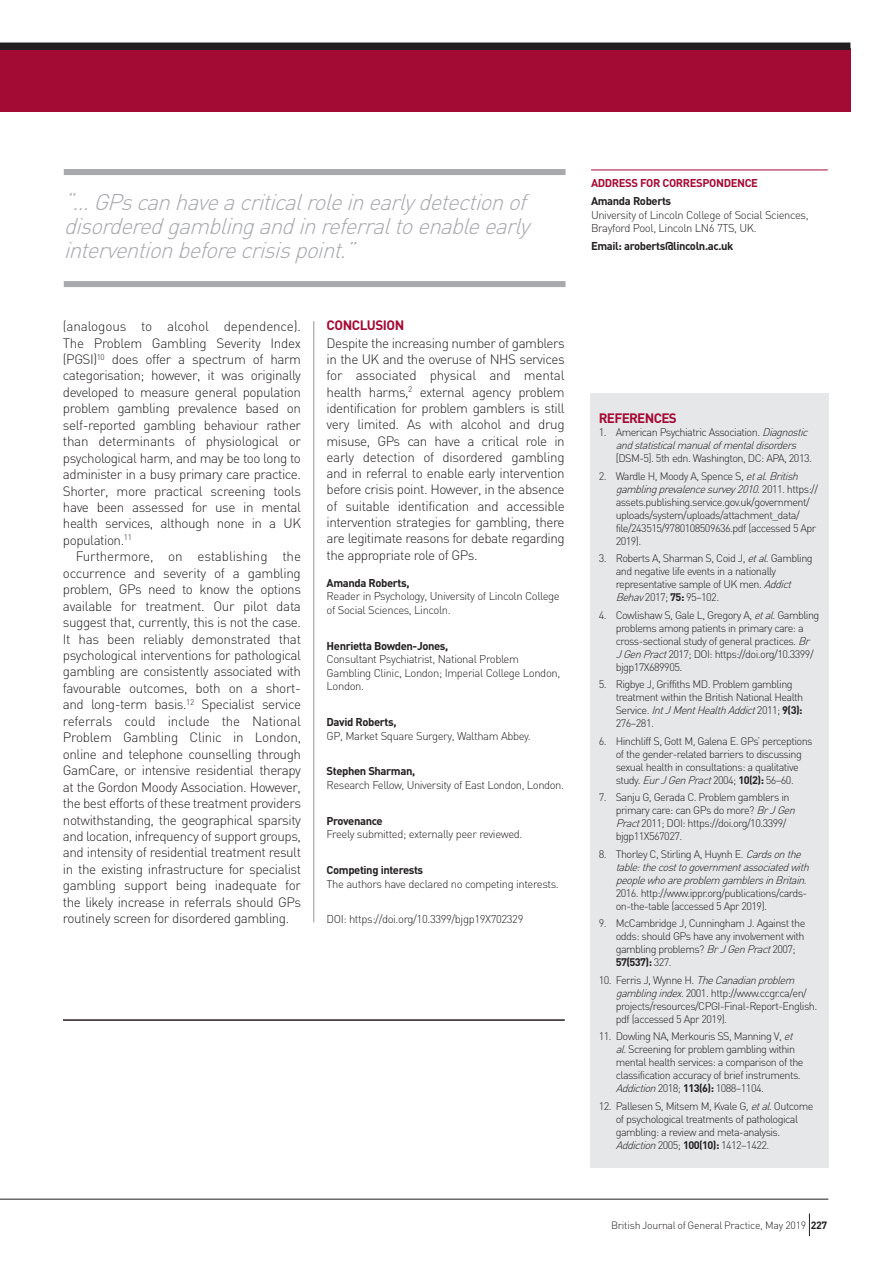
<style>
.page{position:relative;width:893px;height:1263px;background:#fff}
.page>*{position:absolute;margin:0;border:0;box-sizing:border-box;transform-origin:0 0}
.t1{font:italic 300 22.5px/24px "DIN";color:#a8a9ad}
.t2{font:300 13.5px/16.5px "DIN";letter-spacing:-.035em;color:#231f20;text-align:justify}
.t3{font:700 13.5px "DIN";letter-spacing:-.05em;color:#a30a34}
.t4{font:300 11.25px/13.6px "DIN";letter-spacing:-.035em;color:#231f20}
.t5{font:700 11.25px "DIN";letter-spacing:-.035em;color:#231f20}
.t6{font:700 11.25px "DIN";letter-spacing:-.035em;color:#a30a34}
.t7{font:300 10.8px/13px "DIN";letter-spacing:-.05em;color:#231f20}
.t8{font:italic 300 10.8px/13px "DIN";color:#231f20;text-align:center}
.t9{font:300 10.5px "DIN";letter-spacing:-.025em;color:#231f20}
.s1{font-style:normal}
.s2{font-style:italic}
.s3{font-weight:700}
</style>
<div class="page">
<div style="left:0;top:48px;width:850px;height:64px;background:#a30a34"></div>
<hr style="left:591px;top:170px;width:237px;height:1px;background:#a30a34">
<div style="left:0;top:43px;width:850px;height:7px;background:#231f20"></div>
<hr style="left:314px;top:321px;width:1px;height:601px;background:#939598">
<hr style="left:0;top:1199px;width:828px;height:1px;background:#231f20">
<svg style="left:809px;top:1213px;width:1px;height:23px"></svg>
<div style="left:64px;top:169px;width:502px;height:6px;background:#a8a9ad"></div>
<div style="left:64px;top:281px;width:502px;height:6px;background:#a8a9ad"></div>
<div style="left:590px;top:393px;width:238px;height:774px;background:#e6e7e9"></div>
<hr style="left:63px;top:1019px;width:502px;height:2px;background:#231f20">
<h1 class="t1" style="left:64px;top:190px;width:474px">“… GPscanhaveacriticalroleinearlydetectionof disorderedgamblingandinreferraltoenableearly interventionbeforecrisispoint.”</h1>
<p class="t2" style="left:63px;top:318px;width:240px">(analogous to alcohol dependence).<br>The Problem Gambling Severity Index (PGSI)<sup>10</sup> does offer a spectrum of harm categorisation; however, it was originally developed to measure general population problem gambling prevalence based on self-reported gambling behaviour rather than determinants of physiological or psychological harm, and may be too long to administer in a busy primary care practice.<br>Shorter, more practical screening tools have been assessed for use in mental health services, although none in a UK population.<sup>11</sup></p>
<p class="t2" style="left:63px;top:548px;width:240px;text-indent:13px">Furthermore, on establishing the occurrence and severity of a gambling problem, GPs need to know the options available for treatment. Our pilot data suggest that, currently, this is not the case.<br>It has been reliably demonstrated that psychological interventions for pathological gambling are consistently associated with favourable outcomes, both on a short&shy;and long-term basis.<sup>12</sup> Specialist service referrals could include the National Problem Gambling Clinic in London, online and telephone counselling through GamCare, or intensive residential therapy at the Gordon Moody Association. However, the best efforts of these treatment providers notwithstanding, the geographical sparsity and location, infrequency of support groups, and intensity of residential treatment result in the existing infrastructure for specialist gambling support being inadequate for the likely increase in referrals should GPs routinely screen for disordered gambling.</p>
<p class="t3" style="left:327px;top:316px;width:79px">CONCLUSION</p>
<p class="t2" style="left:327px;top:334px;width:240px">Despite the increasing number of gamblers in the UK and the overuse of NHS services for associated physical and mental health harms,<sup>2</sup> external agency problem identification for problem gamblers is still very limited. As with alcohol and drug misuse, GPs can have a critical role in early detection of disordered gambling and in referral to enable early intervention before crisis point. However, in the absence of suitable identification and accessible intervention strategies for gambling, there are legitimate reasons for debate regarding the appropriate role of GPs.</p>
<p class="t5" style="left:327px;top:575px;width:84px">Amanda Roberts,</p>
<p class="t4" style="left:327px;top:589px;width:235px">Reader in Psychology, University of Lincoln College of Social Sciences, Lincoln.</p>
<p class="t5" style="left:327px;top:638px;width:123px">Henrietta Bowden-Jones,</p>
<p class="t4" style="left:327px;top:652px;width:235px">Consultant Psychiatrist, National Problem<br>Gambling Clinic, London; Imperial College London,<br>London.</p>
<p class="t5" style="left:327px;top:715px;width:71px">David Roberts,</p>
<p class="t4" style="left:327px;top:729px;width:206px">GP, Market Square Surgery, Waltham Abbey.</p>
<p class="t5" style="left:327px;top:764px;width:90px">Stephen Sharman,</p>
<p class="t4" style="left:327px;top:778px;width:239px">Research Fellow, University of East London, London.</p>
<p class="t5" style="left:327px;top:813px;width:58px">Provenance</p>
<p class="t4" style="left:327px;top:827px;width:197px">Freely submitted; externally peer reviewed.</p>
<p class="t5" style="left:327px;top:862px;width:98px">Competing interests</p>
<p class="t4" style="left:327px;top:876px;width:234px">The authors have declared no competing interests.</p>
<p class="t4" style="left:327px;top:912px;width:198px">DOI: https://doi.org/10.3399/bjgp19X702329</p>
<p class="t6" style="left:591px;top:176px;width:169px">ADDRESS FOR CORRESPONDENCE</p>
<p class="t5" style="left:591px;top:194px;width:82px">Amanda Roberts</p>
<p class="t4" style="left:591px;top:208px;width:219px">University of Lincoln College of Social Sciences,<br>Brayford Pool, Lincoln LN6 7TS, UK.</p>
<p class="t5" style="left:591px;top:238px;width:144px">Email: aroberts@lincoln.ac.uk</p>
<p class="t3" style="left:599px;top:410px;width:80px">REFERENCES</p>
<p class="t8" style="left:599px;top:426px;width:214px"><span class="s1">1. American Psychiatric Association.</span> Diagnostic andstatisticalmanualofmentaldisorders</p>
<p class="t7" style="left:616px;top:452px;width:198px">[DSM-5]. 5th edn. Washington, DC: APA, 2013.</p>
<p class="t7" style="left:616px;top:469px;width:204px;text-indent:-17px">2. Wardle H, Moody A, Spence S, <span class="s2">etal</span>. <span class="s2">British gamblingprevalencesurvey2010</span>. 2 0 1 1 . h t t p s : // assets.publishing.service.gov.uk/government/ uploads/system/uploads/attachment_data/ file/243515/9780108509636.pdf (accessed 5 Apr 2019).</p>
<p class="t7" style="left:616px;top:552px;width:199px;text-indent:-17px">3. Roberts A, Sharman S, Coid J, <span class="s2">etal</span>. Gambling and negative life events in a nationally representative sample of UK men. <span class="s2">Addict Behav</span>2017; <span class="s3">75:</span> 95–102.</p>
<p class="t7" style="left:616px;top:608px;width:205px;text-indent:-17px">4. Cowlishaw S, Gale L, Gregory A, <span class="s2">etal</span>. Gambling problems among patients in primary care: a cross-sectional study of general practices. <span class="s2">Br JGenPract</span>2017; DOI: https://doi.org/10.3399/ bjgp17X689905.</p>
<p class="t7" style="left:616px;top:678px;width:189px;text-indent:-17px">5. Rigbye J, Griffiths MD. Problem gambling treatment within the British National Health S e rv i ce . <span class="s2">IntJMentHealthAddict</span>2 0 1 1 ; <span class="s3">9 ( 3 ) :<br></span>276–281.</p>
<p class="t7" style="left:599px;top:734px;width:215px;text-align:center">6. Hinchliff S, Gott M, Galena E. GPs’ perceptions of the gender-related barriers to discussing sexual health in consultations: a qualitative<br>study. <span class="s2">EurJGenPract</span>2004; <span class="s3">10(2):</span> 56–60.</p>
<p class="t7" style="left:616px;top:791px;width:184px;text-indent:-17px">7. Sanju G, Gerada C. Problem gamblers in primary care: can GPs do more? <span class="s2">BrJGen Pract</span>2011; DOI: https://doi.org/10.3399/ bjgp11X567027.</p>
<p class="t7" style="left:616px;top:847px;width:198px;text-indent:-17px">8. Thorley C, Stirling A, Huynh E. <span class="s2">Cardsonthe table:thecosttogovernmentassociatedwith peoplewhoareproblem gamblersinBritain</span>.<br>2016. http://www.ippr.org/publications/cards&shy;on-the-table (accessed 5 Apr 2019).</p>
<p class="t7" style="left:616px;top:917px;width:191px;text-indent:-17px">9. McCambridge J, Cunningham J. Against the odds: should GPs have any involvement with gambling problems? <span class="s2">BrJGenPract</span>2007; <span class="s3">57(537):</span> 327.</p>
<p class="t7" style="left:616px;top:973px;width:203px;text-indent:-17px">1 0 . Fe r r i s J , Wy n n e H . <span class="s2">TheCanadianproblem gamblingindex</span>. 2001. http://www.ccgr.ca/en/ projects/resources/CPGI-Final-Report-English. pdf (accessed 5 Apr 2019).</p>
<p class="t7" style="left:616px;top:1029px;width:189px;text-indent:-17px">11. Dowling NA, Merkouris SS, Manning V, <span class="s2">et al</span>. Screening for problem gambling within mental health services: a comparison of the classification accuracy of brief instruments.<br><span class="s2">Addiction</span>2018; <span class="s3">113(6):</span> 1088–1104.</p>
<p class="t7" style="left:616px;top:1099px;width:199px;text-indent:-17px">12. Pallesen S, Mitsem M, Kvale G, <span class="s2">etal</span>. Outcome of psychological treatments of pathological gambling: a review and meta-analysis.<br><span class="s2">Addiction</span>2005; <span class="s3">100(10):</span> 1412–1422.</p>
<p class="t9" style="left:611px;top:1219px;width:218px">British Journal of General Practice, May 2019 <span class="s3">227</span></p>
</div>
